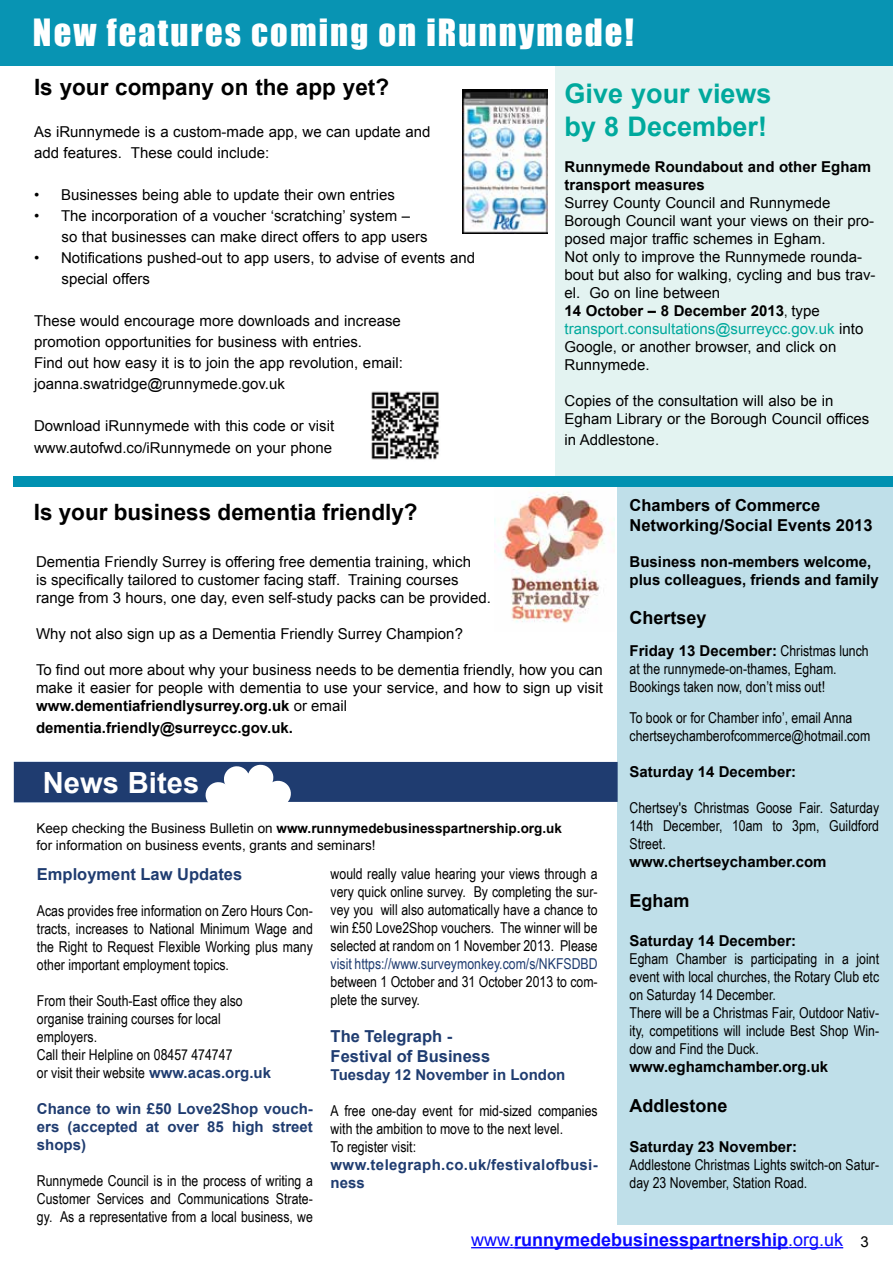
<style>
.page{position:relative;width:893px;height:1263px;background:#fff}
.page>*{position:absolute;margin:0;border:0;box-sizing:border-box;transform-origin:0 0}
.t1{font:34.5px "Impact";letter-spacing:.06em;color:#fff}
.t2{font:700 29.25px "Arial";color:#fff}
.t3{font:700 27px/32.4px "Arial";color:#00a99d}
.t4{font:700 22.5px "Arial";color:#000}
.t5{font:700 18px "Arial";color:#00f}
.t6{font:700 18px "Arial";color:#000}
.t7{font:700 16.5px/19.8px "Arial";color:#1f3c70}
.t8{font:700 16.5px/19.8px "Arial";color:#000}
.t9{font:15px/18px "Arial";color:#000}
.t10{font:15px/18px "Arial Narrow";color:#000}
.t11{font:700 15px/18px "Arial";color:#000}
.t12{font:700 15px/18px "Arial";color:#1f3c70;text-align:justify}
.t13{font:15px "Arial Narrow";color:#1f3c70}
.t14{font:700 15px/18px "Arial";letter-spacing:.025em;color:#1f3c70}
.t15{font:13.5px/16.2px "Arial";color:#000}
.s1{font-weight:700}
.s2{font-family:"Arial Narrow"}
.s3{color:#00a99d}
.s4{font-family:"Arial";font-weight:700;color:#1f3c70}
.s5{font-family:"Arial Narrow";font-weight:400}
.s6{font-weight:400}
.s7{font-weight:400;font-size:15px;color:#000}
</style>
<div class="page">
<div style="left:0;top:0;width:893px;height:66px;background:#0894b3"></div>
<hr style="left:471px;top:1247px;width:43px;height:1px;background:#00f">
<hr style="left:514px;top:1247px;width:274px;height:1px;background:#00f">
<hr style="left:788px;top:1247px;width:55px;height:1px;background:#00f">
<div style="left:555px;top:66px;width:338px;height:412px;background:#e3f3f1"></div>
<div style="left:618px;top:479px;width:275px;height:745px;background:#bfdfe9"></div>
<svg style="left:13px;top:761px;width:605px;height:48px"></svg>
<img style="left:494px;top:488px;width:120px;height:135px">
<img style="left:463px;top:89px;width:84px;height:144px">
<img style="left:371px;top:391px;width:68px;height:69px">
<div style="left:14px;top:476px;width:879px;height:11px;background:#0091b1"></div>
<h1 class="t1" style="left:33px;top:6px;width:602px">New features coming on iRunnymede!</h1>
<h3 class="t4" style="left:34px;top:72px;width:357px">Is your company on the app yet?</h3>
<p class="t9" style="left:34px;top:121px;width:398px;line-height:21px">As iRunnymede is a custom-made app, we can update and add features. These could include:</p>
<p class="t9" style="left:34px;top:186px;width:362px">• Businesses being able to update their own entries</p>
<p class="t9" style="left:62px;top:205px;width:368px;line-height:21px;text-indent:-28px">• The incorporation of a voucher ‘scratching’ system – so that businesses can make direct offers to app users</p>
<p class="t9" style="left:62px;top:247px;width:415px;line-height:21px;text-indent:-28px">• Notifications pushed-out to app users, to advise of events and special offers</p>
<p class="t9" style="left:34px;top:310px;width:370px;line-height:21px">These would encourage more downloads and increase promotion opportunities for business with entries.<br>Find out how easy it is to join the app revolution, email: joanna.swatridge@runnymede.gov.uk</p>
<p class="t9" style="left:34px;top:415px;width:302px;line-height:21.6px">Download iRunnymede with this code or visit www.autofwd.co/iRunnymede on your phone</p>
<h3 class="t3" style="left:564px;top:79px;width:209px">Give your views by 8 December!</h3>
<p class="t11" style="left:564px;top:158px;width:308px">Runnymede Roundabout and other Egham transport measures</p>
<p class="t9" style="left:564px;top:194px;width:312px">Surrey County Council and Runnymede Borough Council want your views on their pro&shy;posed major traffic schemes in Egham.<br>Not only to improve the Runnymede rounda&shy;bout but also for walking, cycling and bus trav&shy;el. Go on line between<br><span class="s1">14 October – 8 December 2013</span><span class="s2">,</span> type <span class="s3">transport.consultations@surreycc.gov.uk</span> into Google, or another browser, and click on Runnymede.</p>
<p class="t9" style="left:564px;top:392px;width:306px">Copies of the consultation will also be in<br>Egham Library or the Borough Council offices</p>
<p class="t9" style="left:564px;top:431px;width:96px">in Addlestone.</p>
<h3 class="t4" style="left:34px;top:497px;width:385px">Is your business dementia friendly?</h3>
<p class="t9" style="left:36px;top:553px;width:456px">Dementia Friendly Surrey is offering free dementia training, which<br>is specifically tailored to customer facing staff. Training courses range from 3 hours, one day, even self-study packs can be provided.</p>
<p class="t9" style="left:36px;top:625px;width:428px">Why not also sign up as a Dementia Friendly Surrey Champion?</p>
<p class="t9" style="left:36px;top:661px;width:568px;text-align:justify">To find out more about why your business needs to be dementia friendly, how you can make it easier for people with dementia to use your service, and how to sign up visit <span class="s1">www.dementiafriendlysurrey.org.uk</span> or email</p>
<p class="t11" style="left:36px;top:719px;width:258px">dementia.friendly@surreycc.gov.uk.</p>
<h2 class="t2" style="left:43px;top:763px;width:158px">News Bites</h2>
<p class="t15" style="left:36px;top:821px;width:527px">Keep checking the Business Bulletin on <span class="s1">www.runnymedebusinesspartnership.org.uk </span>for information on business events, grants and seminars!</p>
<p class="t7" style="left:37px;top:864px;width:207px">Employment Law Updates</p>
<p class="t10" style="left:37px;top:901px;width:277px;text-align:justify">Acas provides free information on Zero Hours Con&shy;tracts, increases to National Minimum Wage and the Right to Request Flexible Working plus many other important employment topics.</p>
<p class="t10" style="left:37px;top:991px;width:236px">From their South-East office they also organise training courses for local employers.<br>Call their Helpline on 08457 474747<br>or visit their website <span class="s4">www.acas.org.uk</span></p>
<p class="t12" style="left:37px;top:1100px;width:277px">Chance to win £50 Love2Shop vouch&shy;ers (accepted at over 85 high street shops)</p>
<p class="t10" style="left:37px;top:1171px;width:277px;text-align:justify">Runnymede Council is in the process of writing a Customer Services and Communications Strate&shy;gy. As a representative from a local business, we</p>
<p class="t10" style="left:331px;top:864px;width:269px;text-align:justify">would really value hearing your views through a very quick online survey. By completing the sur&shy;vey you will also automatically have a chance to win £50 Love2Shop vouchers. The winner will be selected at random on 1 November 2013. Please</p>
<p class="t13" style="left:331px;top:952px;width:269px">visit https://www.surveymonkey.com/s/NKFSDBD</p>
<p class="t10" style="left:331px;top:972px;width:269px">between 1 October and 31 October 2013 to com&shy;plete the survey.</p>
<p class="t7" style="left:331px;top:1027px;width:161px">The Telegraph -<br>Festival of Business</p>
<p class="t12" style="left:331px;top:1066px;width:236px">Tuesday 12 November in London</p>
<p class="t10" style="left:331px;top:1101px;width:268px">A free one-day event for mid-sized companies with the ambition to move to the next level.<br>To register visit:</p>
<p class="t14" style="left:331px;top:1156px;width:269px">www.telegraph.co.uk/festivalofbusi&shy;ness</p>
<p class="t8" style="left:630px;top:495px;width:245px">Chambers of Commerce<br>Networking/Social Events 2013</p>
<p class="t11" style="left:630px;top:553px;width:251px">Business non-members welcome, plus colleagues, friends and family</p>
<p class="t6" style="left:630px;top:606px;width:79px">Chertsey</p>
<p class="t11" style="left:630px;top:642px;width:241px">Friday 13 December: <span class="s5">Christmas lunch</span></p>
<p class="t10" style="left:630px;top:659px;width:209px">at the runnymede-on-thames, Egham.<br>Bookings taken now, don’t miss out!</p>
<p class="t10" style="left:630px;top:708px;width:242px">To book or for Chamber info’, email Anna chertseychamberofcommerce@hotmail.com</p>
<p class="t11" style="left:630px;top:763px;width:168px">Saturday 14 December:</p>
<p class="t10" style="left:630px;top:798px;width:251px;text-align:justify">Chertsey's Christmas Goose Fair. Saturday 14th December, 10am to 3pm, Guildford Street.</p>
<p class="t11" style="left:630px;top:853px;width:199px">www.chertseychamber.com</p>
<p class="t6" style="left:630px;top:888px;width:62px">Egham</p>
<p class="t11" style="left:630px;top:932px;width:168px">Saturday 14 December:</p>
<p class="t10" style="left:630px;top:949px;width:251px">Egham Chamber is participating in a joint event with local churches, the Rotary Club etc on Saturday 14 December.<br>There will be a Christmas Fair, Outdoor Nativ&shy;ity, competitions will include Best Shop Win&shy;dow and Find the Duck.</p>
<p class="t11" style="left:630px;top:1058px;width:200px">www.eghamchamber.org.uk</p>
<p class="t6" style="left:630px;top:1094px;width:100px">Addlestone</p>
<p class="t11" style="left:630px;top:1138px;width:169px">Saturday 23 November:</p>
<p class="t10" style="left:630px;top:1155px;width:251px">Addlestone Christmas Lights switch-on Satur&shy;day 23 November, Station Road.</p>
<p class="t5" style="left:471px;top:1227px;width:399px"><span class="s6">www.</span>runnymedebusinesspartnership<span class="s6">.org.uk</span> <span class="s7">3</span></p>
</div>
